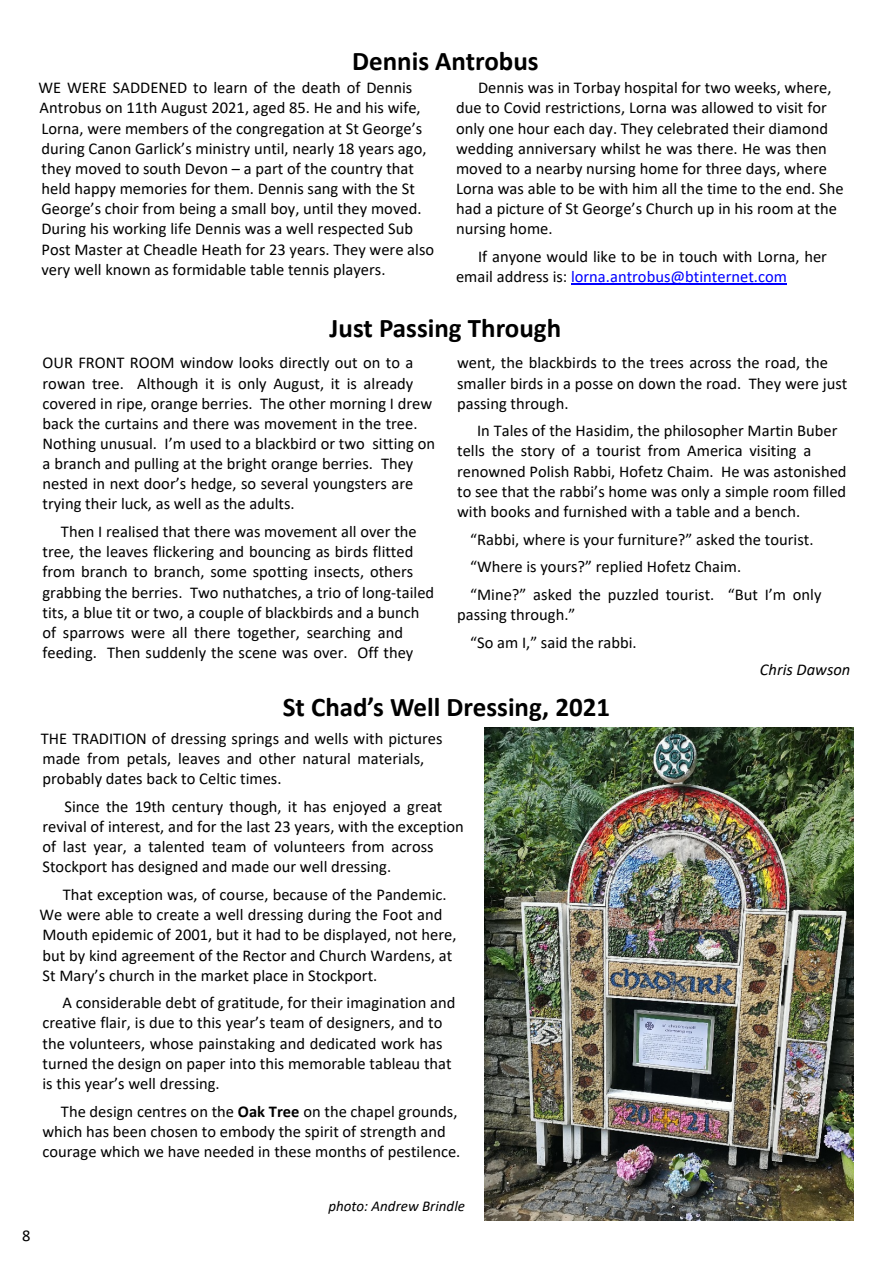
<style>
.page{position:relative;width:893px;height:1263px;background:#fff}
.page>*{position:absolute;margin:0;border:0;box-sizing:border-box;transform-origin:0 0}
.t1{font:700 27px "Calibri";color:#000}
.t2{font:16.5px/20.1px "Calibri";color:#000}
.t3{font:italic 16.5px "Calibri";color:#000}
.t4{font:italic 15px "Calibri";color:#000}
.s1{color:#00f}
.s2{font-weight:700}
</style>
<div class="page">
<hr style="left:571px;top:283px;width:216px;height:2px;background:#00f">
<img style="left:484px;top:727px;width:370px;height:493px">
<h1 class="t1" style="left:352px;top:49px;width:188px">Dennis Antrobus</h1>
<p class="t2" style="left:39px;top:79px;width:397px">WE WERE SADDENED to learn of the death of Dennis Antrobus on 11th August 2021, aged 85. He and his wife, Lorna, were members of the congregation at St George’s during Canon Garlick’s ministry until, nearly 18 years ago, they moved to south Devon – a part of the country that held happy memories for them. Dennis sang with the St George’s choir from being a small boy, until they moved.<br>During his working life Dennis was a well respected Sub Post Master at Cheadle Heath for 23 years. They were also very well known as formidable table tennis players.</p>
<p class="t2" style="left:456px;top:79px;width:389px;text-indent:22px">Dennis was in Torbay hospital for two weeks, where, due to Covid restrictions, Lorna was allowed to visit for only one hour each day. They celebrated their diamond wedding anniversary whilst he was there. He was then moved to a nearby nursing home for three days, where Lorna was able to be with him all the time to the end. She had a picture of St George’s Church up in his room at the nursing home.</p>
<p class="t2" style="left:456px;top:248px;width:372px;text-indent:22px">If anyone would like to be in touch with Lorna, her email address is: <span class="s1">lorna.antrobus@btinternet.com</span></p>
<h1 class="t1" style="left:330px;top:317px;width:233px">Just Passing Through</h1>
<p class="t2" style="left:43px;top:354px;width:394px">OUR FRONT ROOM window looks directly out on to a rowan tree. Although it is only August, it is already covered in ripe, orange berries. The other morning I drew back the curtains and there was movement in the tree.<br>Nothing unusual. I’m used to a blackbird or two sitting on a branch and pulling at the bright orange berries. They nested in next door’s hedge, so several youngsters are trying their luck, as well as the adults.</p>
<p class="t2" style="left:43px;top:523px;width:393px;text-indent:18px">Then I realised that there was movement all over the tree, the leaves flickering and bouncing as birds flitted from branch to branch, some spotting insects, others grabbing the berries. Two nuthatches, a trio of long-tailed tits, a blue tit or two, a couple of blackbirds and a bunch of sparrows were all there together, searching and feeding. Then suddenly the scene was over. Off they</p>
<p class="t2" style="left:457px;top:354px;width:392px">went, the blackbirds to the trees across the road, the smaller birds in a posse on down the road. They were just passing through.</p>
<p class="t2" style="left:457px;top:422px;width:391px;text-indent:20px">In Tales of the Hasidim, the philosopher Martin Buber tells the story of a tourist from America visiting a renowned Polish Rabbi, Hofetz Chaim. He was astonished to see that the rabbi’s home was only a simple room filled with books and furnished with a table and a bench.</p>
<p class="t2" style="left:470px;top:527px;width:353px;line-height:27.6px">“Rabbi, where is your furniture?” asked the tourist. “Where is yours?” replied Hofetz Chaim.<br>“Mine?” asked the puzzled tourist. “But I’m only</p>
<p class="t2" style="left:470px;top:602px;width:168px;line-height:27.6px;text-indent:-13px">passing through.”<br>“So am I,” said the rabbi.</p>
<p class="t3" style="left:760px;top:663px;width:92px">Chris Dawson</p>
<h1 class="t1" style="left:283px;top:696px;width:329px">St Chad’s Well Dressing, 2021</h1>
<p class="t2" style="left:41px;top:730px;width:403px">THE TRADITION of dressing springs and wells with pictures made from petals, leaves and other natural materials, probably dates back to Celtic times.</p>
<p class="t2" style="left:43px;top:798px;width:423px;text-indent:22px">Since the 19th century though, it has enjoyed a great revival of interest, and for the last 23 years, with the exception of last year, a talented team of volunteers from across Stockport has designed and made our well dressing.</p>
<p class="t2" style="left:40px;top:886px;width:418px;text-indent:23px">That exception was, of course, because of the Pandemic.<br>We were able to create a well dressing during the Foot and Mouth epidemic of 2001, but it had to be displayed, not here, but by kind agreement of the Rector and Church Wardens, at St Mary’s church in the market place in Stockport.</p>
<p class="t2" style="left:43px;top:994px;width:414px;text-indent:20px">A considerable debt of gratitude, for their imagination and creative flair, is due to this year’s team of designers, and to the volunteers, whose painstaking and dedicated work has turned the design on paper into this memorable tableau that is this year’s well dressing.</p>
<p class="t2" style="left:43px;top:1102px;width:419px;text-indent:18px">The design centres on the <span class="s2">Oak Tree</span> on the chapel grounds, which has been chosen to embody the spirit of strength and courage which we have needed in these months of pestilence.</p>
<p class="t2" style="left:22px;top:1227px;width:10px">8</p>
<p class="t4" style="left:328px;top:1199px;width:138px">photo: Andrew Brindle</p>
</div>
